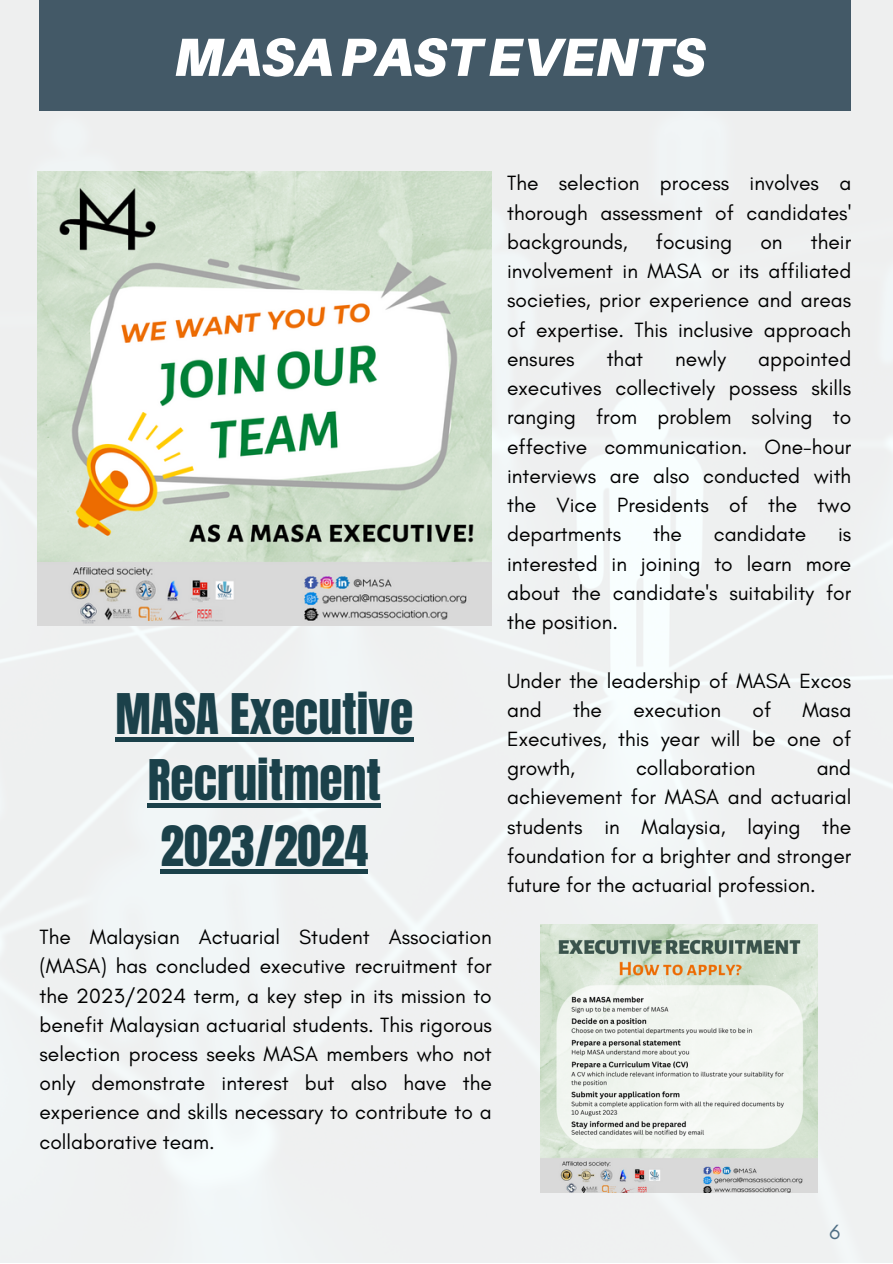
<style>
.page{position:relative;width:893px;height:1264px;background:#fff}
.page>*{position:absolute;margin:0;border:0;box-sizing:border-box;transform-origin:0 0}
.t1{font:italic 900 53.85px "Aileron";color:#fff}
.t2{font:47.55px/66.3px "Anton";color:#1b414a;text-align:center}
.t3{font:21px/29.2px "Glacial Indifference";color:#000;text-align:justify}
.t4{font:21px "Glacial Indifference";color:#4e6e84}
</style>
<div class="page">
<div style="left:0;top:0;width:892px;height:1262px;background:#eff0f1"></div>
<div style="left:39px;top:0;width:812px;height:111px;background:#435967"></div>
<img style="left:37px;top:171px;width:454px;height:454px">
<img style="left:540px;top:924px;width:277px;height:268px">
<hr style="left:115px;top:737px;width:298px;height:4px;background:#1b414a">
<hr style="left:148px;top:803px;width:233px;height:4px;background:#1b414a">
<div style="left:161px;top:869px;width:207px;height:5px;background:#1b414a"></div>
<p class="t1" style="left:174px;top:24px;width:533px">MASAPASTEVENTS</p>
<p class="t2" style="left:115px;top:681px;width:299px">MASA Executive<br>Recruitment<br>2023/2024</p>
<p class="t3" style="left:39px;top:922px;width:453px">The Malaysian Actuarial Student Association (MASA) has concluded executive recruitment for the 2023/2024 term, a key step in its mission to benefit Malaysian actuarial students. This rigorous selection process seeks MASA members who not only demonstrate interest but also have the experience and skills necessary to contribute to a collaborative team.</p>
<p class="t3" style="left:507px;top:168px;width:345px">The selection process involves a thorough assessment of candidates' backgrounds,</p>
<p class="t3" style="left:507px;top:227px;width:345px;text-indent:304px">their involvement in MASA or its affiliated societies, prior experience and areas of expertise. This inclusive approach ensures</p>
<p class="t3" style="left:655px;top:227px;width:78px">focusing</p>
<p class="t3" style="left:760px;top:227px;width:24px">on</p>
<p class="t3" style="left:507px;top:344px;width:345px;text-indent:251px">appointed executives collectively possess skills ranging from problem solving to effective communication. One-hour interviews are also conducted with the Vice Presidents of the two departments</p>
<p class="t3" style="left:606px;top:344px;width:38px">that</p>
<p class="t3" style="left:675px;top:344px;width:52px">newly</p>
<p class="t3" style="left:653px;top:519px;width:31px">the</p>
<p class="t3" style="left:713px;top:519px;width:94px">candidate</p>
<p class="t3" style="left:507px;top:519px;width:345px;text-indent:331px">is interested in joining to learn more about the candidate's suitability for the position.</p>
<p class="t3" style="left:507px;top:665px;width:345px">Under the leadership of MASA Excos and</p>
<p class="t3" style="left:573px;top:694px;width:31px">the</p>
<p class="t3" style="left:633px;top:694px;width:89px">execution</p>
<p class="t3" style="left:752px;top:694px;width:20px">of</p>
<p class="t3" style="left:507px;top:694px;width:345px;text-indent:295px">Masa Executives, this year will be one of growth,</p>
<p class="t3" style="left:507px;top:753px;width:345px;text-indent:309px">and achievement for MASA and actuarial students in Malaysia, laying the foundation for a brighter and stronger future for the actuarial profession.</p>
<p class="t3" style="left:636px;top:753px;width:121px">collaboration</p>
<p class="t4" style="left:829px;top:1218px;width:12px">6</p>
</div>
